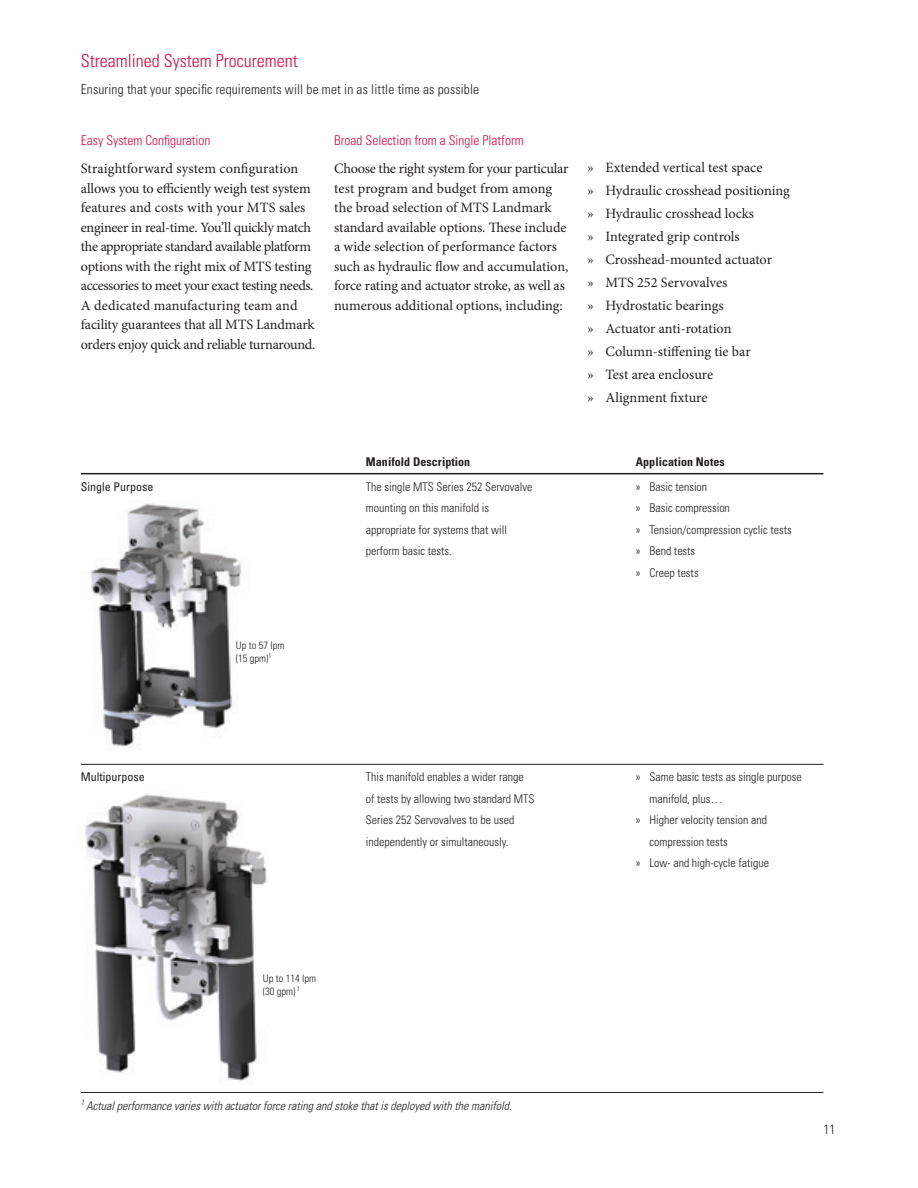
<style>
.page{position:relative;width:918px;height:1188px;background:#fff}
.page>*{position:absolute;margin:0;border:0;box-sizing:border-box;transform-origin:0 0}
.t1{font:300 condensed 18px "Univers LT Std";color:#d20d44}
.t2{font:14.25px/19.5px "Minion Pro";letter-spacing:-.005em;color:#231f20}
.t3{font:300 condensed 13.5px "Univers LT Std";letter-spacing:.01em;color:#231f20}
.t4{font:300 condensed 13.5px "Univers LT Std";color:#d20d44}
.t5{font:300 condensed 12px/21.5px "Univers LT Std";color:#231f20}
.t6{font:italic 300 condensed 12px "Univers LT Std";color:#231f20}
.t7{font:700 condensed 12px "Univers LT Std";letter-spacing:.005em;color:#231f20}
.t8{font:condensed 12px "Univers LT Std";color:#231f20}
.t9{font:300 condensed 10.5px/13.5px "Univers LT Std";color:#231f20}
</style>
<div class="page">
<img style="left:85px;top:794px;width:182px;height:288px">
<img style="left:90px;top:503px;width:152px;height:244px">
<hr style="left:81px;top:473px;width:743px;height:1px;background:#231f20">
<hr style="left:81px;top:764px;width:743px;height:1px;background:#231f20">
<hr style="left:81px;top:1092px;width:743px;height:1px;background:#231f20">
<p class="t1" style="left:81px;top:50px;width:218px">Streamlined System Procurement</p>
<p class="t3" style="left:81px;top:81px;width:400px">Ensuring that your specific requirements will be met in as little time as possible</p>
<p class="t4" style="left:81px;top:132px;width:131px">Easy System Configuration</p>
<p class="t2" style="left:81px;top:159px;width:236px">Straightforward system configuration allows you to efficiently weigh test system features and costs with your MTS sales engineer in real-time. You’ll quickly match the appropriate standard available platform options with the right mix of MTS testing accessories to meet your exact testing needs.<br>A dedicated manufacturing team and facility guarantees that all MTS Landmark orders enjoy quick and reliable turnaround.</p>
<p class="t4" style="left:334px;top:132px;width:191px">Broad Selection from a Single Platform</p>
<p class="t2" style="left:334px;top:159px;width:236px">Choose the right system for your particular test program and budget from among the broad selection of MTS Landmark standard available options. These include a wide selection of performance factors such as hydraulic flow and accumulation, force rating and actuator stroke, as well as numerous additional options, including:</p>
<p class="t2" style="left:588px;top:156px;width:204px;line-height:23px">» Extended vertical test space<br>» Hydraulic crosshead positioning » Hydraulic crosshead locks<br>» Integrated grip controls<br>» Crosshead-mounted actuator<br>» MTS 252 Servovalves<br>» Hydrostatic bearings<br>» Actuator anti-rotation<br>» Column-stiffening tie bar<br>» Test area enclosure<br>» Alignment fixture</p>
<p class="t7" style="left:366px;top:455px;width:106px">Manifold Description</p>
<p class="t7" style="left:636px;top:455px;width:90px">Application Notes</p>
<p class="t8" style="left:81px;top:479px;width:74px">Single Purpose</p>
<p class="t5" style="left:366px;top:476px;width:168px">The single MTS Series 252 Servovalve</p>
<p class="t5" style="left:636px;top:476px;width:73px">» Basic tension</p>
<p class="t5" style="left:366px;top:497px;width:125px">mounting on this manifold is</p>
<p class="t5" style="left:636px;top:497px;width:96px">» Basic compression</p>
<p class="t5" style="left:366px;top:519px;width:143px">appropriate for systems that will</p>
<p class="t5" style="left:636px;top:519px;width:157px">» Tension/compression cyclic tests</p>
<p class="t5" style="left:366px;top:540px;width:87px">perform basic tests.</p>
<p class="t5" style="left:636px;top:540px;width:64px">» Bend tests » Creep tests</p>
<p class="t9" style="left:236px;top:638px;width:50px">Up to 57 lpm (15 gpm)<sup>1</sup></p>
<p class="t8" style="left:81px;top:769px;width:65px">Multipurpose</p>
<p class="t5" style="left:366px;top:766px;width:159px">This manifold enables a wider range</p>
<p class="t5" style="left:636px;top:766px;width:168px">» Same basic tests as single purpose</p>
<p class="t5" style="left:366px;top:788px;width:170px">of tests by allowing two standard MTS</p>
<p class="t5" style="left:649px;top:788px;width:75px">manifold, plus…</p>
<p class="t5" style="left:366px;top:809px;width:150px">Series 252 Servovalves to be used</p>
<p class="t5" style="left:636px;top:809px;width:133px">» Higher velocity tension and</p>
<p class="t5" style="left:366px;top:831px;width:144px">independently or simultaneously.</p>
<p class="t5" style="left:636px;top:831px;width:135px;text-indent:14px">compression tests<br>» Low- and high-cycle fatigue</p>
<p class="t9" style="left:263px;top:971px;width:55px">Up to 114 lpm (30 gpm) <sup>1</sup></p>
<p class="t6" style="left:81px;top:1099px;width:432px"><sup>1</sup> Actual performance varies with actuator force rating and stoke that is deployed with the manifold.</p>
<p class="t3" style="left:824px;top:1122px;width:14px">11</p>
</div>
